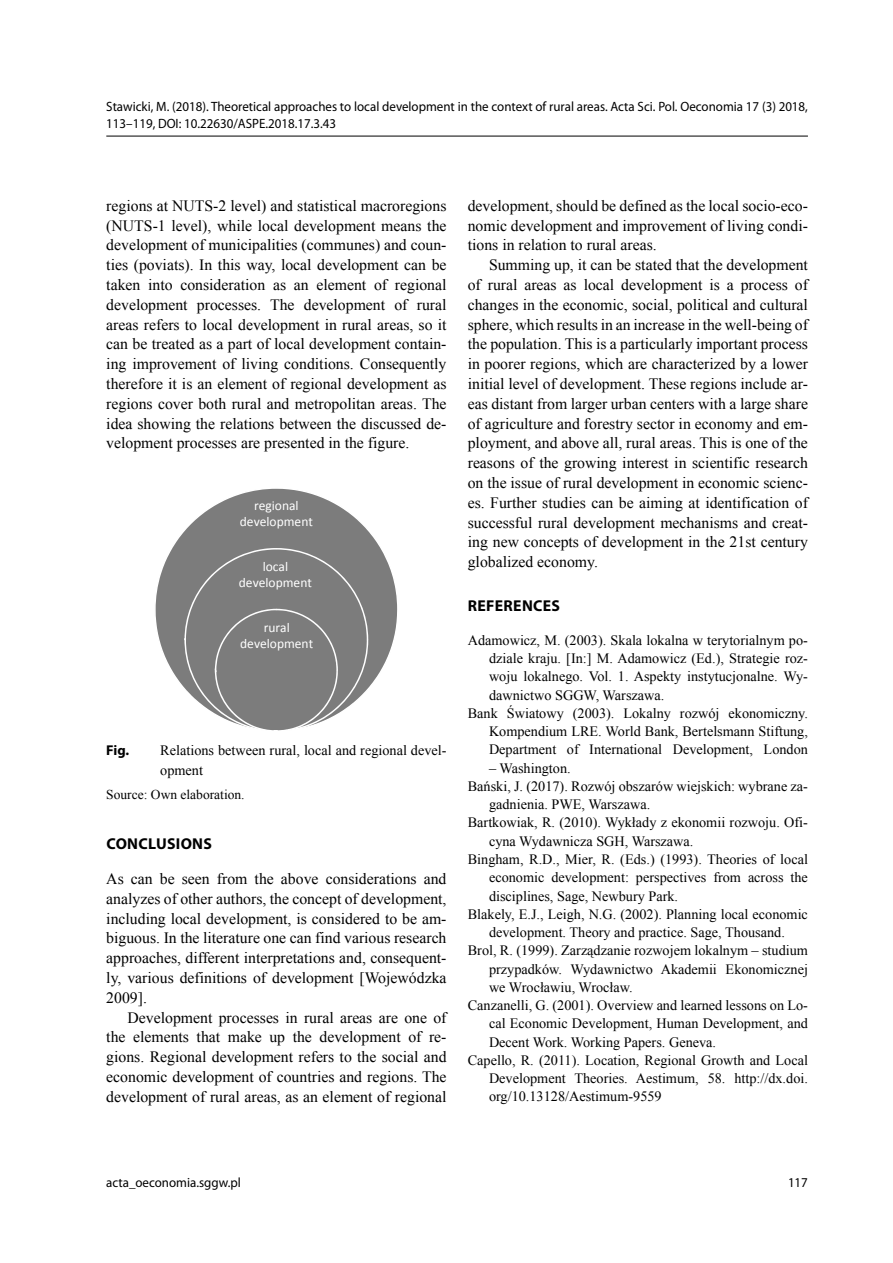
<style>
.page{position:relative;width:893px;height:1263px;background:#fff}
.page>*{position:absolute;margin:0;border:0;box-sizing:border-box;transform-origin:0 0}
.t1{font:15.75px/19.8px "Times New Roman";color:#000;text-align:justify}
.t2{font:700 15.75px "Myriad Pro";letter-spacing:.02em;color:#000}
.t3{font:14.25px/19.8px "Times New Roman";color:#000}
.t4{font:700 14.25px "Myriad Pro";color:#000}
.t5{font:13.5px/16.2px "Myriad Pro";color:#000;scale:.96 1}
.t6{font:13.5px/16.2px "Calibri";color:#fff;text-align:center}
.t7{font:13.5px "Times New Roman";color:#000}
</style>
<div class="page">
<hr style="left:106px;top:136px;width:702px;height:1px;background:#000">
<svg style="left:155px;top:488px;width:243px;height:199px;fill:#7c7c7c"></svg>
<svg style="left:184px;top:548px;width:185px;height:183px;background:#8b8b8b"></svg>
<p class="t5" style="left:106px;top:100px;width:732px">Stawicki, M. (2018). Theoretical approaches to local development in the context of rural areas. Acta Sci. Pol. Oeconomia 17 (3) 2018,<br>113–119, DOI: 10.22630/ASPE.2018.17.3.43</p>
<p class="t1" style="left:106px;top:196px;width:342px">regions at NUTS-2 level) and statistical macroregions (NUTS-1 level), while local development means the development of municipalities (communes) and coun&shy;ties (poviats). In this way, local development can be taken into consideration as an element of regional development processes. The development of rural areas refers to local development in rural areas, so it can be treated as a part of local development contain&shy;ing improvement of living conditions. Consequently therefore it is an element of regional development as regions cover both rural and metropolitan areas. The idea showing the relations between the discussed de&shy;velopment processes are presented in the figure.</p>
<p class="t6" style="left:240px;top:498px;width:75px">regional development</p>
<p class="t6" style="left:239px;top:559px;width:75px">local development</p>
<p class="t6" style="left:240px;top:621px;width:75px">rural development</p>
<p class="t4" style="left:106px;top:745px;width:24px">Fig.</p>
<p class="t3" style="left:160px;top:740px;width:288px">Relations between rural, local and regional devel&shy;opment</p>
<p class="t7" style="left:106px;top:787px;width:140px">Source: Own elaboration.</p>
<p class="t2" style="left:106px;top:837px;width:107px">CONCLUSIONS</p>
<p class="t1" style="left:106px;top:869px;width:342px">As can be seen from the above considerations and analyzes of other authors, the concept of development, including local development, is considered to be am&shy;biguous. In the literature one can find various research approaches, different interpretations and, consequent&shy;ly, various definitions of development [Wojewódzka 2009].</p>
<p class="t1" style="left:106px;top:1007px;width:342px;text-indent:21px">Development processes in rural areas are one of the elements that make up the development of re&shy;gions. Regional development refers to the social and economic development of countries and regions. The development of rural areas, as an element of regional</p>
<p class="t1" style="left:468px;top:196px;width:342px">development, should be defined as the local socio-eco&shy;nomic development and improvement of living condi&shy;tions in relation to rural areas.</p>
<p class="t1" style="left:468px;top:255px;width:342px;text-indent:21px">Summing up, it can be stated that the development of rural areas as local development is a process of changes in the economic, social, political and cultural sphere, which results in an increase in the well-being of the population. This is a particularly important process in poorer regions, which are characterized by a lower initial level of development. These regions include ar&shy;eas distant from larger urban centers with a large share of agriculture and forestry sector in economy and em&shy;ployment, and above all, rural areas. This is one of the reasons of the growing interest in scientific research on the issue of rural development in economic scienc&shy;es. Further studies can be aiming at identification of successful rural development mechanisms and creat&shy;ing new concepts of development in the 21st century globalized economy.</p>
<p class="t2" style="left:468px;top:600px;width:94px">REFERENCES</p>
<p class="t3" style="left:468px;top:630px;width:342px">Adamowicz, M. (2003). Skala lokalna w terytorialnym po-</p>
<p class="t3" style="left:489px;top:648px;width:320px">dziale kraju. [In:] M. Adamowicz (Ed.), Strategie roz-</p>
<p class="t3" style="left:489px;top:667px;width:320px">woju lokalnego. Vol. 1. Aspekty instytucjonalne. Wy-</p>
<p class="t3" style="left:489px;top:685px;width:177px">dawnictwo SGGW, Warszawa.</p>
<p class="t3" style="left:468px;top:703px;width:342px">Bank Światowy (2003). Lokalny rozwój ekonomiczny.</p>
<p class="t3" style="left:489px;top:721px;width:320px">Kompendium LRE. World Bank, Bertelsmann Stiftung,</p>
<p class="t3" style="left:489px;top:740px;width:320px">Department of International Development, London</p>
<p class="t3" style="left:489px;top:758px;width:83px">– Washington.</p>
<p class="t3" style="left:468px;top:776px;width:342px">Bański, J. (2017). Rozwój obszarów wiejskich: wybrane za-</p>
<p class="t3" style="left:489px;top:794px;width:163px">gadnienia. PWE, Warszawa.</p>
<p class="t3" style="left:468px;top:813px;width:342px">Bartkowiak, R. (2010). Wykłady z ekonomii rozwoju. Ofi-</p>
<p class="t3" style="left:489px;top:831px;width:206px">cyna Wydawnicza SGH, Warszawa.</p>
<p class="t3" style="left:468px;top:849px;width:342px">Bingham, R.D., Mier, R. (Eds.) (1993). Theories of local</p>
<p class="t3" style="left:489px;top:867px;width:320px">economic development: perspectives from across the</p>
<p class="t3" style="left:489px;top:886px;width:191px">disciplines, Sage, Newbury Park.</p>
<p class="t3" style="left:468px;top:904px;width:342px">Blakely, E.J., Leigh, N.G. (2002). Planning local economic</p>
<p class="t3" style="left:489px;top:922px;width:297px">development. Theory and practice. Sage, Thousand.</p>
<p class="t3" style="left:468px;top:940px;width:342px">Brol, R. (1999). Zarządzanie rozwojem lokalnym – studium</p>
<p class="t3" style="left:489px;top:959px;width:320px">przypadków. Wydawnictwo Akademii Ekonomicznej</p>
<p class="t3" style="left:489px;top:977px;width:145px">we Wrocławiu, Wrocław.</p>
<p class="t3" style="left:468px;top:995px;width:342px">Canzanelli, G. (2001). Overview and learned lessons on Lo-</p>
<p class="t3" style="left:489px;top:1013px;width:320px">cal Economic Development, Human Development, and</p>
<p class="t3" style="left:489px;top:1032px;width:229px">Decent Work. Working Papers. Geneva.</p>
<p class="t3" style="left:468px;top:1050px;width:342px">Capello, R. (2011). Location, Regional Growth and Local</p>
<p class="t3" style="left:489px;top:1068px;width:320px">Development Theories. Aestimum, 58. http://dx.doi.</p>
<p class="t3" style="left:489px;top:1086px;width:174px">org/10.13128/Aestimum-9559</p>
<p class="t5" style="left:106px;top:1175px;width:142px">acta_oeconomia.sggw.pl</p>
<p class="t5" style="left:788px;top:1175px;width:22px">117</p>
</div>
